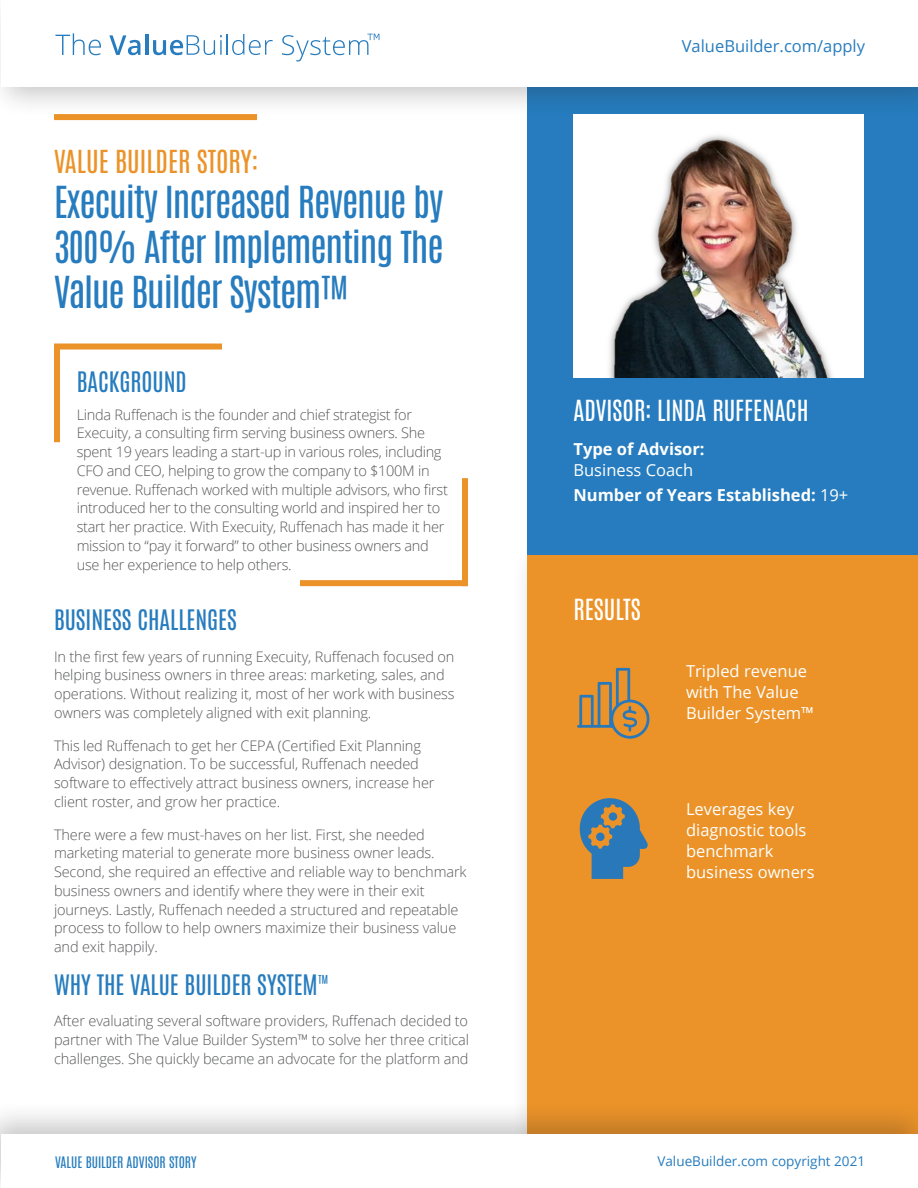
<style>
.page{position:relative;width:918px;height:1188px;background:#fff}
.page>*{position:absolute;margin:0;border:0;box-sizing:border-box;transform-origin:0 0}
.t1{font:37.5px/45px "Antonio";letter-spacing:-.03em;color:#267cbe;text-align:justify}
.t2{font:27px "Antonio";color:#eb9329}
.t3{font:24.75px "Antonio";color:#fff}
.t4{font:24px "Antonio";color:#267cbe}
.t5{font:16.5px/21px "Open Sans";color:#fff}
.t6{font:700 16.5px/21px "Open Sans";color:#fff}
.t7{font:16.5px "Open Sans";color:#267cbe}
.Body{font:300 14.55px/18.8px "Open Sans";letter-spacing:-.01em;color:#57585a}
.t8{font:13.5px "Open Sans";color:#267cbe}
.t9{font:13.5px "Antonio";color:#267cbe}
.s1{font-weight:400}
</style>
<div class="page">
<div style="left:528px;top:554px;width:390px;height:580px;background:#eb9329"></div>
<div style="left:528px;top:85px;width:390px;height:469px;background:#267cbe"></div>
<div style="left:0;top:0;width:918px;height:118px;background:#231f20;opacity:.25"></div>
<div style="left:1px;top:0;width:917px;height:86px;background:#fff"></div>
<div style="left:0;top:1100px;width:918px;height:88px;background:#231f20;opacity:.25"></div>
<div style="left:1px;top:1134px;width:917px;height:54px;background:#fff"></div>
<svg style="left:55px;top:33px;width:46px;height:22px"></svg>
<svg style="left:109px;top:35px;width:31px;height:20px"></svg>
<hr style="left:145px;top:34px;width:3px;height:21px;background:#267cbe">
<svg style="left:153px;top:35px;width:69px;height:20px"></svg>
<hr style="left:226px;top:34px;width:2px;height:21px;background:#267cbe">
<svg style="left:232px;top:34px;width:41px;height:21px"></svg>
<svg style="left:282px;top:34px;width:97px;height:28px"></svg>
<div style="left:54px;top:114px;width:203px;height:6px;background:#eb9329"></div>
<div style="left:300px;top:580px;width:168px;height:6px;background:#eb9329"></div>
<div style="left:462px;top:478px;width:6px;height:108px;background:#eb9329"></div>
<div style="left:54px;top:344px;width:168px;height:6px;background:#eb9329"></div>
<div style="left:54px;top:344px;width:6px;height:98px;background:#eb9329"></div>
<div style="left:573px;top:114px;width:291px;height:263px;background:#fff"></div>
<img style="left:609px;top:135px;width:223px;height:242px">
<svg style="left:579px;top:798px;width:69px;height:81px"></svg>
<hr style="left:577px;top:725px;width:37px;height:3px;background:#2978ba">
<svg style="left:579px;top:668px;width:70px;height:71px"></svg>
<p class="t2" style="left:54px;top:142px;width:206px">VALUE BUILDER STORY:</p>
<p class="t1" style="left:54px;top:180px;width:391px">Execuity Increased Revenue by 300% After Implementing The Value Builder System™</p>
<p class="t4" style="left:77px;top:365px;width:112px">BACKGROUND</p>
<p class="Body" style="left:77px;top:405px;width:373px">Linda Ruffenach is the founder and chief strategist for Execuity, a consulting firm serving business owners. She spent 19 years leading a start-up in various roles, including CFO and CEO, helping to grow the company to $100M in revenue. Ruffenach worked with multiple advisors, who first introduced her to the consulting world and inspired her to start her practice. With Execuity, Ruffenach has made it her mission to “pay it forward” to other business owners and use her experience to help others.</p>
<p class="t4" style="left:54px;top:603px;width:184px">BUSINESS CHALLENGES</p>
<p class="Body" style="left:54px;top:646px;width:402px">In the first few years of running Execuity, Ruffenach focused on helping business owners in three areas: marketing, sales, and operations. Without realizing it, most of her work with business owners was completely aligned with exit planning.</p>
<p class="Body" style="left:54px;top:735px;width:382px">This led Ruffenach to get her CEPA (Certified Exit Planning<br>Advisor) designation. To be successful, Ruffenach needed software to effectively attract business owners, increase her</p>
<p class="Body" style="left:54px;top:792px;width:228px">client roster, and grow her practice.</p>
<p class="Body" style="left:54px;top:825px;width:414px">There were a few must-haves on her list. First, she needed marketing material to generate more business owner leads.<br>Second, she required an effective and reliable way to benchmark business owners and identify where they were in their exit journeys. Lastly, Ruffenach needed a structured and repeatable process to follow to help owners maximize their business value and exit happily.</p>
<p class="t4" style="left:54px;top:968px;width:276px">WHY THE VALUE BUILDER SYSTEM<sup>™</sup></p>
<p class="Body" style="left:54px;top:1011px;width:417px;text-align:justify">After evaluating several software providers, Ruffenach decided to partner with The Value Builder System™ to solve her three critical challenges. She quickly became an advocate for the platform and</p>
<p class="t7" style="left:682px;top:35px;width:185px">ValueBuilder.com/apply</p>
<p class="t3" style="left:573px;top:393px;width:237px">ADVISOR: LINDA RUFFENACH</p>
<p class="t6" style="left:573px;top:438px;width:133px">Type of Advisor:<br><span class="s1">Business Coach</span></p>
<p class="t6" style="left:573px;top:484px;width:276px">Number of Years Established: <span class="s1">19+</span></p>
<p class="t3" style="left:573px;top:592px;width:69px">RESULTS</p>
<p class="t5" style="left:686px;top:660px;width:130px">Tripled revenue with The Value<br>Builder System™</p>
<p class="t5" style="left:686px;top:798px;width:130px">Leverages key diagnostic tools benchmark business owners</p>
<p class="t9" style="left:55px;top:1153px;width:143px">VALUE BUILDER ADVISOR STORY</p>
<p class="t8" style="left:657px;top:1152px;width:209px">ValueBuilder.com copyright 2021</p>
</div>
